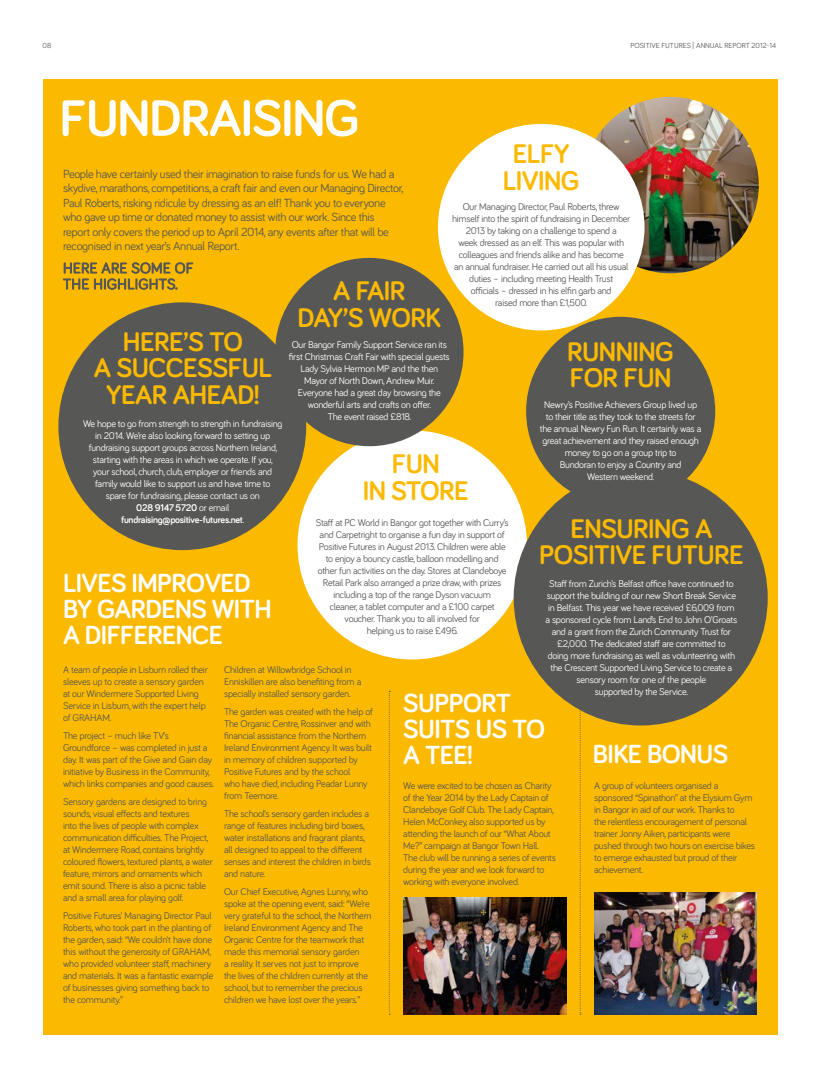
<style>
.page{position:relative;width:820px;height:1078px;background:#fff}
.page>*{position:absolute;margin:0;border:0;box-sizing:border-box;transform-origin:0 0}
.t1{font:700 52.6px "Bariol";letter-spacing:-.02em;color:#fff}
.t2{font:700 27.8px/26.5px "Bariol";letter-spacing:-.02em;color:#fbba00;text-align:center}
.t3{font:700 27px/26px "Bariol";letter-spacing:-.02em;color:#fff}
.t4{font:12.1px/14.5px "Bariol";letter-spacing:-.025em;color:#575756}
.t5{font:10px/12px "Bariol";letter-spacing:-.02em;color:#575756}
.t6{font:10px/12px "Bariol";letter-spacing:-.025em;color:#fff;text-align:center}
.t7{font:7.5px "Bariol";color:#575756}
.s1{font-weight:700}
</style>
<div class="page">
<div style="left:43px;top:79px;width:734px;height:956px;background:#fbba00"></div>
<div style="left:297px;top:430px;width:229px;height:229px;background:#fff;border-radius:50%"></div>
<svg style="left:63px;top:262px;width:130px;height:27px"></svg>
<div style="left:58px;top:302px;width:248px;height:248px;background:#575756;border-radius:50%"></div>
<img style="left:582px;top:97px;width:176px;height:176px;border-radius:88px">
<div style="left:437px;top:124px;width:207px;height:206px;background:#fff;border-radius:50%"></div>
<img style="left:403px;top:897px;width:163px;height:117px">
<img style="left:594px;top:892px;width:162px;height:122px">
<div style="left:275px;top:258px;width:188px;height:188px;background:#575756;border-radius:50%"></div>
<svg style="left:388px;top:690px;width:2px;height:324px"></svg>
<svg style="left:579px;top:710px;width:2px;height:304px"></svg>
<div style="left:513px;top:470px;width:254px;height:255px;background:#575756;border-radius:50%"></div>
<div style="left:526px;top:317px;width:189px;height:189px;background:#575756;border-radius:50%"></div>
<p class="t7" style="left:43px;top:41px;width:10px">08</p>
<p class="t7" style="left:630px;top:41px;width:147px">POSITIVE FUTURES | ANNUAL REPORT 2012-14</p>
<h1 class="t1" style="left:59px;top:82px;width:302px">FUNDRAISING</h1>
<h2 class="t2" style="left:502px;top:139px;width:78px">ELFY<br>LIVING</h2>
<p class="t5" style="left:452px;top:200px;width:179px;text-align:center">Our Managing Director, Paul Roberts, threw himself into the spirit of fundraising in December 2013 by taking on a challenge to spend a<br>week dressed as an elf. This was popular with colleagues and friends alike and has become<br>an annual fundraiser. He carried out all his usual duties – including meeting Health Trust<br>officials – dressed in his elfin garb and<br>raised more than £1,500.</p>
<p class="t4" style="left:63px;top:165px;width:342px">People have certainly used their imagination to raise funds for us. We had a skydive, marathons, competitions, a craft fair and even our Managing Director, Paul Roberts, risking ridicule by dressing as an elf! Thank you to everyone who gave up time or donated money to assist with our work. Since this report only covers the period up to April 2014, any events after that will be recognised in next year’s Annual Report.</p>
<h2 class="t2" style="left:297px;top:277px;width:145px">A FAIR<br>DAY’S WORK</h2>
<p class="t6" style="left:289px;top:338px;width:162px">Our Bangor Family Support Service ran its first Christmas Craft Fair with special guests Lady Sylvia Hermon MP and the then Mayor of North Down, Andrew Muir.<br>Everyone had a great day browsing the wonderful arts and crafts on offer.<br>The event raised £818.</p>
<h2 class="t2" style="left:94px;top:327px;width:179px">HERE’S TO<br>A SUCCESSFUL<br>YEAR AHEAD!</h2>
<p class="t6" style="left:83px;top:417px;width:201px">We hope to go from strength to strength in fundraising in 2014. We’re also looking forward to setting up fundraising support groups across Northern Ireland, starting with the areas in which we operate. If you,<br>your school, church, club, employer or friends and family would like to support us and have time to<br>spare for fundraising, please contact us on<br><span class="s1">028 9147 5720</span> or email <span class="s1">fundraising@positive-futures.net</span>.</p>
<h2 class="t2" style="left:567px;top:337px;width:108px;text-align:left">RUNNING<br>FOR FUN</h2>
<p class="t6" style="left:539px;top:398px;width:163px">Newry’s Positive Achievers Group lived up to their title as they took to the streets for the annual Newry Fun Run. It certainly was a great achievement and they raised enough money to go on a group trip to<br>Bundoran to enjoy a Country and<br>Western weekend.</p>
<h2 class="t2" style="left:362px;top:449px;width:107px">FUN<br>IN STORE</h2>
<p class="t5" style="left:315px;top:515px;width:194px;text-align:center">Staff at PC World in Bangor got together with Curry’s and Carpetright to organise a fun day in support of Positive Futures in August 2013. Children were able to enjoy a bouncy castle, balloon modelling and other fun activities on the day. Stores at Clandeboye Retail Park also arranged a prize draw, with prizes including a top of the range Dyson vacuum<br>cleaner, a tablet computer and a £100 carpet voucher. Thank you to all involved for<br>helping us to raise £496.</p>
<h2 class="t2" style="left:539px;top:514px;width:206px">ENSURING A<br>POSITIVE FUTURE</h2>
<p class="t6" style="left:545px;top:577px;width:193px">Staff from Zurich’s Belfast office have continued to support the building of our new Short Break Service in Belfast. This year we have received £6,009 from a sponsored cycle from Land’s End to John O’Groats and a grant from the Zurich Community Trust for £2,000. The dedicated staff are committed to<br>doing more fundraising as well as volunteering with the Crescent Supported Living Service to create a sensory room for one of the people<br>supported by the Service.</p>
<h3 class="t3" style="left:63px;top:568px;width:210px">LIVES IMPROVED<br>BY GARDENS WITH<br>A DIFFERENCE</h3>
<p class="t5" style="left:63px;top:663px;width:146px">A team of people in Lisburn rolled their sleeves up to create a sensory garden at our Windermere Supported Living<br>Service in Lisburn, with the expert help of GRAHAM.</p>
<p class="t5" style="left:63px;top:729px;width:152px">The project – much like TV’s Groundforce – was completed in just a day. It was part of the Give and Gain day initiative by Business in the Community, which links companies and good causes.</p>
<p class="t5" style="left:63px;top:794px;width:151px">Sensory gardens are designed to bring sounds, visual effects and textures<br>into the lives of people with complex communication difficulties. The Project, at Windermere Road, contains brightly coloured flowers, textured plants, a water feature, mirrors and ornaments which emit sound. There is also a picnic table and a small area for playing golf.</p>
<p class="t5" style="left:63px;top:908px;width:152px">Positive Futures’ Managing Director Paul Roberts, who took part in the planting of the garden, said: “We couldn’t have done this without the generosity of GRAHAM, who provided volunteer staff, machinery and materials. It was a fantastic example of businesses giving something back to the community.”</p>
<p class="t5" style="left:224px;top:663px;width:139px">Children at Willowbridge School in<br>Enniskillen are also benefiting from a specially installed sensory garden.</p>
<p class="t5" style="left:224px;top:705px;width:151px">The garden was created with the help of The Organic Centre, Rossinver and with financial assistance from the Northern Ireland Environment Agency. It was built in memory of children supported by Positive Futures and by the school<br>who have died, including Peadar Lunny from Teemore.</p>
<p class="t5" style="left:224px;top:806px;width:148px">The school’s sensory garden includes a range of features including bird boxes, water installations and fragrant plants, all designed to appeal to the different senses and interest the children in birds and nature.</p>
<p class="t5" style="left:224px;top:884px;width:149px">Our Chief Executive, Agnes Lunny, who spoke at the opening event, said: “We’re very grateful to the school, the Northern Ireland Environment Agency and The Organic Centre for the teamwork that made this memorial sensory garden<br>a reality. It serves not just to improve the lives of the children currently at the school, but to remember the precious children we have lost over the years.”</p>
<h3 class="t3" style="left:403px;top:688px;width:143px">SUPPORT<br>SUITS US TO<br>A TEE!</h3>
<h3 class="t3" style="left:592px;top:740px;width:137px">BIKE BONUS</h3>
<p class="t5" style="left:403px;top:778px;width:154px">We were excited to be chosen as Charity of the Year 2014 by the Lady Captain of Clandeboye Golf Club. The Lady Captain, Helen McConkey, also supported us by attending the launch of our “What About Me?” campaign at Bangor Town Hall.<br>The club will be running a series of events during the year and we look forward to working with everyone involved.</p>
<p class="t5" style="left:594px;top:778px;width:162px">A group of volunteers organised a sponsored “Spinathon” at the Elysium Gym in Bangor in aid of our work. Thanks to<br>the relentless encouragement of personal trainer Jonny Aiken, participants were pushed through two hours on exercise bikes to emerge exhausted but proud of their achievement.</p>
</div>
